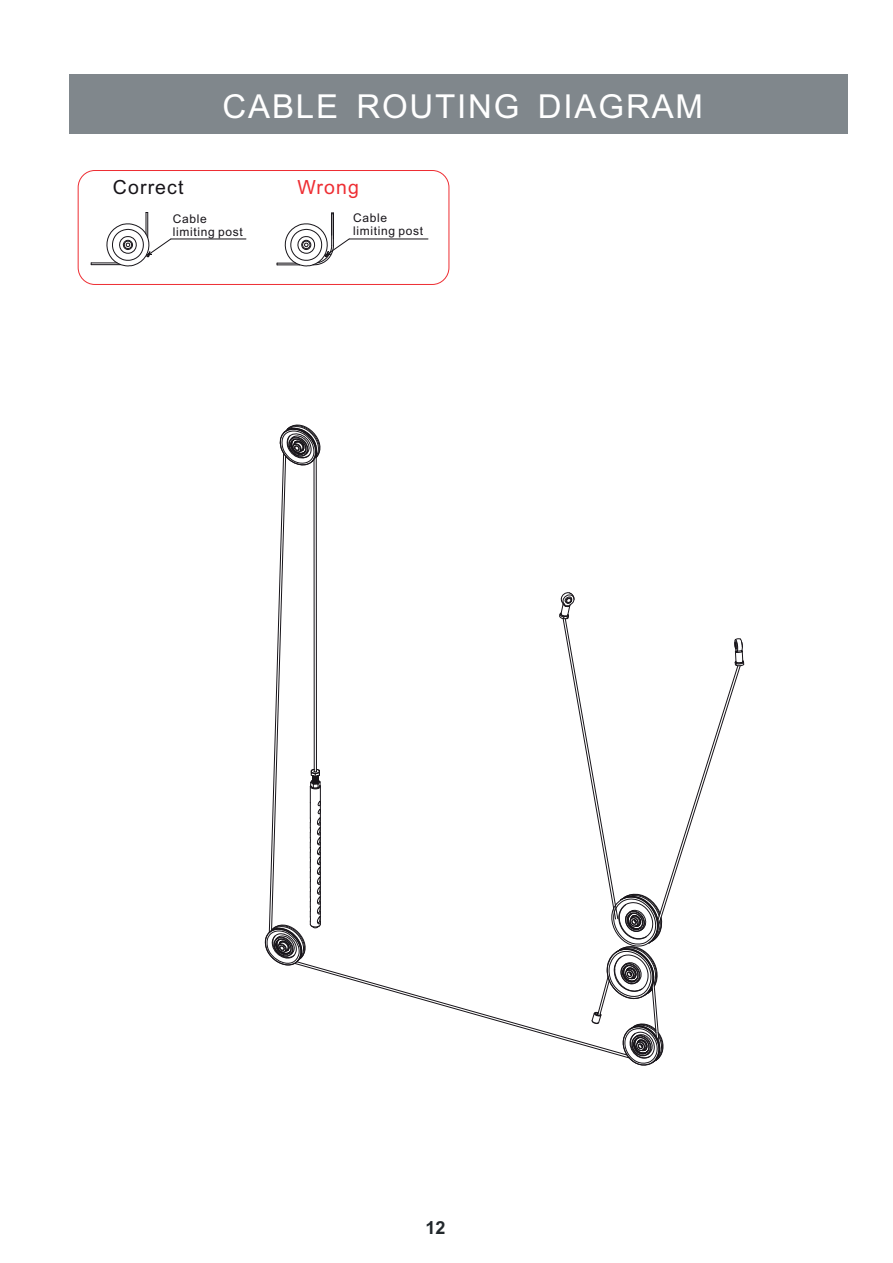
<style>
.page{position:relative;width:893px;height:1263px;background:#fff}
.page>*{position:absolute;margin:0;border:0;box-sizing:border-box;transform-origin:0 0}
.t1{font:33px "Arial";letter-spacing:.055em;color:#fff}
.t2{font:19.5px "Arial";letter-spacing:.055em;color:#171419}
.t3{font:19.5px "Arial";letter-spacing:.055em;color:#ee2e33}
.t4{font:700 18px "Arial";color:#22282c}
.t5{font:12px/13.4px "Arial";letter-spacing:.055em;color:#171419}
</style>
<div class="page">
<div style="left:69px;top:74px;width:779px;height:60px;background:#80878c"></div>
<hr style="left:171px;top:239px;width:75px;height:1px;background:#171419">
<svg style="left:91px;top:212px;width:81px;height:55px"></svg>
<hr style="left:349px;top:239px;width:79px;height:1px;background:#171419">
<svg style="left:277px;top:213px;width:73px;height:54px"></svg>
<div style="left:78px;top:170px;width:371px;height:115px;border:1px solid #ee2e33;border-radius:17px"></div>
<svg style="left:264px;top:424px;width:481px;height:642px"></svg>
<h1 class="t1" style="left:222px;top:93px;width:482px">CABLE ROUTING DIAGRAM</h1>
<h2 class="t2" style="left:113px;top:180px;width:72px">Correct</h2>
<h2 class="t3" style="left:297px;top:179px;width:63px">Wrong</h2>
<p class="t5" style="left:353px;top:212px;width:72px">Cable limiting post</p>
<p class="t5" style="left:173px;top:213px;width:72px">Cable limiting post</p>
<h3 class="t4" style="left:425px;top:1217px;width:22px">12</h3>
</div>
